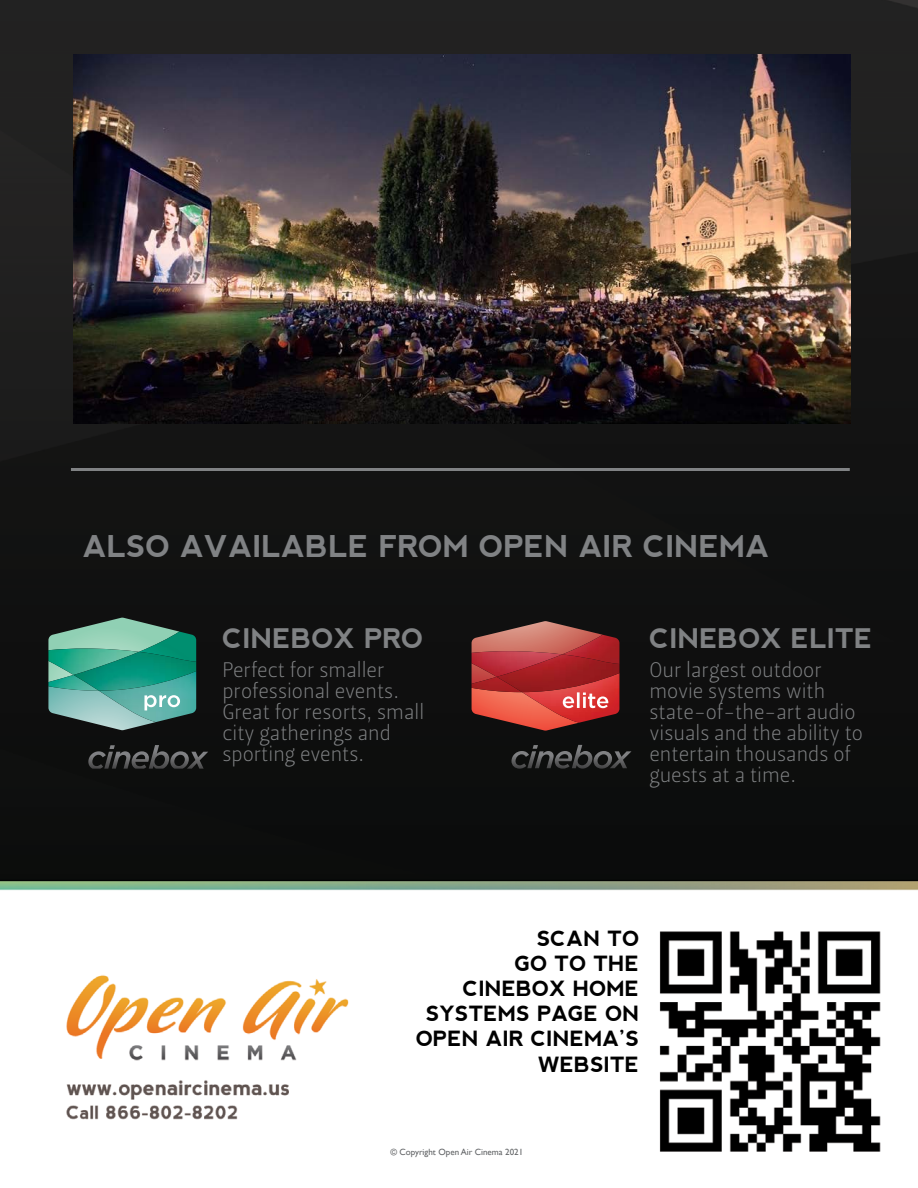
<style>
.page{position:relative;width:918px;height:1188px;background:#fff}
.page>*{position:absolute;margin:0;border:0;box-sizing:border-box;transform-origin:0 0}
.t1{font:700 30px "nevis";color:#808284}
.t2{font:700 27px "nevis";color:#808284}
.t3{font:21px/21px "Leitura Sans Grot 1";color:#808284}
.t4{font:700 21px/25.2px "nevis";color:#000;text-align:right}
.t5{font:9px "Gill Sans";color:#626466}
</style>
<div class="page">
<img style="left:0;top:0;width:918px;height:1152px">
<svg style="left:511px;top:745px;width:120px;height:24px;background:#2d2e2e"></svg>
<img style="left:608px;top:635px;width:11px;height:19px">
<img style="left:608px;top:692px;width:11px;height:31px">
<img style="left:608px;top:654px;width:11px;height:38px">
<svg style="left:472px;top:621px;width:136px;height:110px;background:#ac413d"></svg>
<hr style="left:71px;top:468px;width:779px;height:3px;background:#808284">
<svg style="left:88px;top:745px;width:120px;height:24px;background:#2e2f2f"></svg>
<svg style="left:48px;top:618px;width:131px;height:30px;background:#6b9583"></svg>
<img style="left:139px;top:632px;width:57px;height:20px">
<img style="left:180px;top:691px;width:16px;height:31px">
<img style="left:48px;top:648px;width:91px;height:13px">
<img style="left:74px;top:652px;width:122px;height:39px">
<svg style="left:48px;top:661px;width:132px;height:69px;background:#4f9e92"></svg>
<img style="left:73px;top:54px;width:777px;height:369px">
<h1 class="t1" style="left:83px;top:529px;width:688px">ALSO AVAILABLE FROM OPEN AIR CINEMA</h1>
<p class="t2" style="left:222px;top:623px;width:202px">CINEBOX PRO</p>
<p class="t3" style="left:222px;top:660px;width:203px">Perfect for smaller professional events.<br>Great for resorts, small city gatherings and sporting events.</p>
<p class="t2" style="left:649px;top:623px;width:225px">CINEBOX ELITE</p>
<p class="t3" style="left:649px;top:660px;width:215px">Our largest outdoor movie systems with state-of-the-art audio visuals and the ability to entertain thousands of guests at a time.</p>
<p class="t4" style="left:416px;top:926px;width:225px">SCAN TO<br>GO TO THE<br>CINEBOX HOME<br>SYSTEMS PAGE ON<br>OPEN AIR CINEMA’S<br>WEBSITE</p>
<p class="t5" style="left:390px;top:1147px;width:134px">© Copyright Open Air Cinema 2021</p>
</div>
